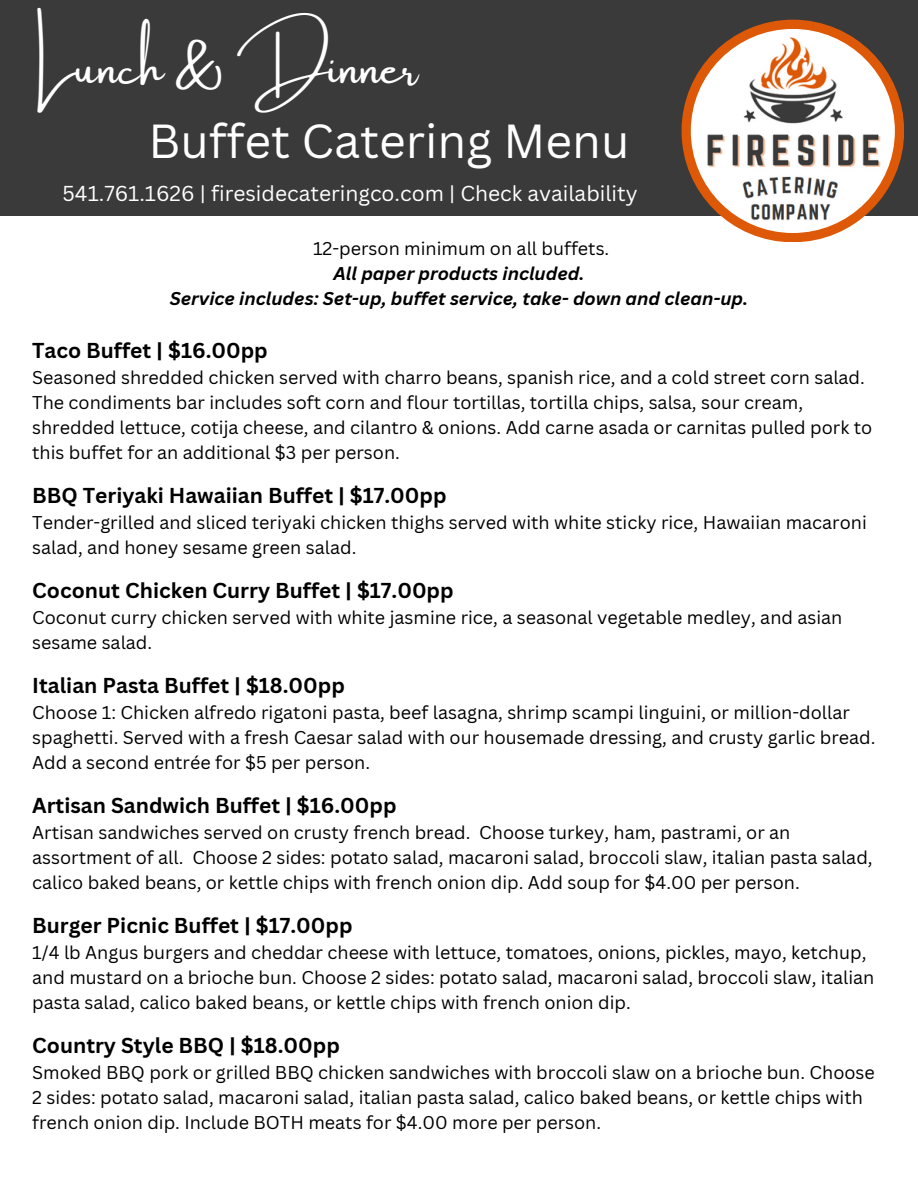
<style>
.page{position:relative;width:918px;height:1188px;background:#fff}
.page>*{position:absolute;margin:0;border:0;box-sizing:border-box;transform-origin:0 0}
.t1{font:48px "Amsterdam One";color:#fff}
.t2{font:46.5px "Canva Sans";color:#fff}
.t3{font:700 21px "Canva Sans";color:#000}
.t4{font:21px "Canva Sans";color:#fff}
.t5{font:18px/25px "Canva Sans";color:#000}
.t6{font:italic 700 18px "Canva Sans";color:#000}
</style>
<div class="page">
<div style="left:0;top:0;width:918px;height:216px;background:#3a3a3a"></div>
<div style="left:682px;top:20px;width:222px;height:222px;background:#dd5907;border-radius:50%"></div>
<img style="left:691px;top:29px;width:204px;height:204px;border-radius:50%">
<p class="t1" style="left:38px;top:41px;width:382px">Lunch &amp; Dinner</p>
<p class="t2" style="left:148px;top:109px;width:483px">Buffet Catering Menu</p>
<p class="t4" style="left:63px;top:179px;width:577px">541.761.1626 | firesidecateringco.com | Check availability</p>
<p class="t5" style="left:313px;top:235px;width:298px">12-person minimum on all buffets.</p>
<p class="t6" style="left:333px;top:261px;width:253px">All paper products included.</p>
<p class="t6" style="left:170px;top:286px;width:580px">Service includes: Set-up, buffet service, take- down and clean-up.</p>
<p class="t3" style="left:32px;top:335px;width:237px">Taco Buffet | $16.00pp</p>
<p class="t5" style="left:32px;top:364px;width:842px">Seasoned shredded chicken served with charro beans, spanish rice, and a cold street corn salad.<br>The condiments bar includes soft corn and flour tortillas, tortilla chips, salsa, sour cream, shredded lettuce, cotija cheese, and cilantro &amp; onions. Add carne asada or carnitas pulled pork to this buffet for an additional $3 per person.</p>
<p class="t3" style="left:32px;top:480px;width:416px">BBQ Teriyaki Hawaiian Buffet | $17.00pp</p>
<p class="t5" style="left:32px;top:509px;width:836px">Tender-grilled and sliced teriyaki chicken thighs served with white sticky rice, Hawaiian macaroni salad, and honey sesame green salad.</p>
<p class="t3" style="left:32px;top:575px;width:423px">Coconut Chicken Curry Buffet | $17.00pp</p>
<p class="t5" style="left:32px;top:604px;width:812px">Coconut curry chicken served with white jasmine rice, a seasonal vegetable medley, and asian sesame salad.</p>
<p class="t3" style="left:32px;top:670px;width:314px">Italian Pasta Buffet | $18.00pp</p>
<p class="t5" style="left:32px;top:699px;width:845px">Choose 1: Chicken alfredo rigatoni pasta, beef lasagna, shrimp scampi linguini, or million-dollar spaghetti. Served with a fresh Caesar salad with our housemade dressing, and crusty garlic bread.<br>Add a second entrée for $5 per person.</p>
<p class="t3" style="left:32px;top:790px;width:366px">Artisan Sandwich Buffet | $16.00pp</p>
<p class="t5" style="left:32px;top:819px;width:842px">Artisan sandwiches served on crusty french bread. Choose turkey, ham, pastrami, or an assortment of all. Choose 2 sides: potato salad, macaroni salad, broccoli slaw, italian pasta salad, calico baked beans, or kettle chips with french onion dip. Add soup for $4.00 per person.</p>
<p class="t3" style="left:32px;top:910px;width:322px">Burger Picnic Buffet | $17.00pp</p>
<p class="t5" style="left:32px;top:939px;width:844px">1/4 lb Angus burgers and cheddar cheese with lettuce, tomatoes, onions, pickles, mayo, ketchup, and mustard on a brioche bun. Choose 2 sides: potato salad, macaroni salad, broccoli slaw, italian pasta salad, calico baked beans, or kettle chips with french onion dip.</p>
<p class="t3" style="left:32px;top:1030px;width:309px">Country Style BBQ | $18.00pp</p>
<p class="t5" style="left:32px;top:1059px;width:844px">Smoked BBQ pork or grilled BBQ chicken sandwiches with broccoli slaw on a brioche bun. Choose<br>2 sides: potato salad, macaroni salad, italian pasta salad, calico baked beans, or kettle chips with french onion dip. Include BOTH meats for $4.00 more per person.</p>
</div>
